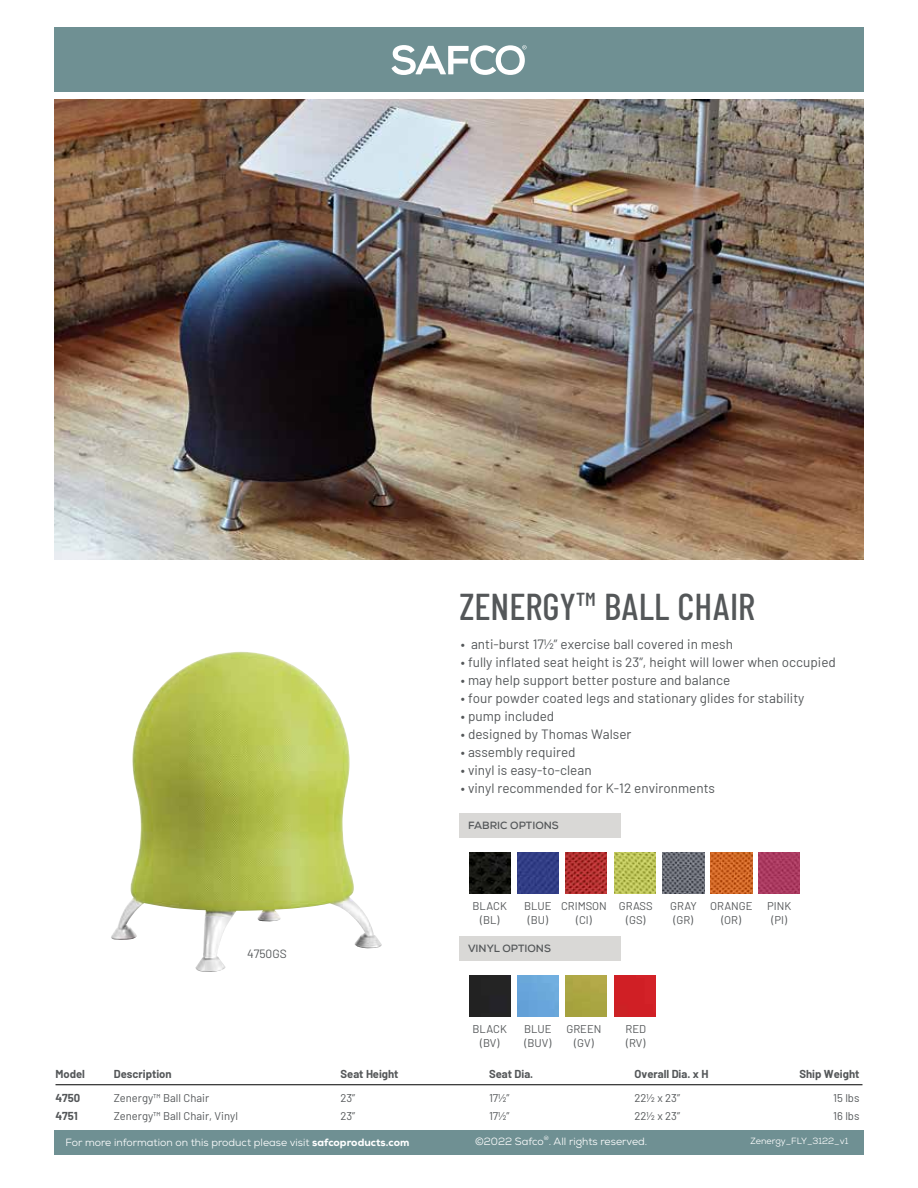
<style>
.page{position:relative;width:918px;height:1188px;background:#fff}
.page>*{position:absolute;margin:0;border:0;box-sizing:border-box;transform-origin:0 0}
.t1{font:500 37.5px "Barlow Condensed";color:#545759}
.t2{font:13.5px "Barlow";color:#545759}
.t3{font:12px "Barlow";color:#545759}
.t4{font:11.25px/13.5px "Barlow";color:#545759;text-align:center}
.t5{font:700 11.25px "Barlow";color:#545759}
.t6{font:10.5px "Nexa";color:#fff}
.t7{font:700 10.5px "Nexa";color:#545759}
.t8{font:9px "Nexa";color:#fff}
.t9{font:6px "Nexa";color:#fff}
.s1{font-weight:800}
</style>
<div class="page">
<div style="left:54px;top:1130px;width:810px;height:24px;background:#6f9093"></div>
<hr style="left:56px;top:1084px;width:806px;height:1px;background:#000">
<div style="left:54px;top:27px;width:810px;height:64px;background:#6f9093"></div>
<svg style="left:391px;top:45px;width:136px;height:30px"></svg>
<img style="left:54px;top:99px;width:810px;height:460px">
<div style="left:459px;top:814px;width:162px;height:24px;background:#d9d8d6"></div>
<img style="left:469px;top:852px;width:41px;height:41px">
<img style="left:517px;top:852px;width:42px;height:41px">
<img style="left:565px;top:852px;width:42px;height:41px">
<img style="left:615px;top:852px;width:41px;height:41px">
<img style="left:663px;top:852px;width:41px;height:41px">
<img style="left:711px;top:852px;width:41px;height:41px">
<img style="left:759px;top:852px;width:41px;height:41px">
<div style="left:459px;top:937px;width:162px;height:24px;background:#d9d8d6"></div>
<div style="left:469px;top:975px;width:41px;height:41px;background:#242324"></div>
<img style="left:517px;top:975px;width:42px;height:41px">
<img style="left:565px;top:975px;width:42px;height:41px">
<div style="left:615px;top:975px;width:41px;height:41px;background:#d01f25"></div>
<img style="left:111px;top:652px;width:271px;height:320px">
<h1 class="t1" style="left:459px;top:583px;width:297px">ZENERGY™ BALL CHAIR</h1>
<p class="t2" style="left:461px;top:634px;width:274px">• anti-burst 171⁄2” exercise ball covered in mesh</p>
<p class="t2" style="left:461px;top:652px;width:377px">• fully inflated seat height is 23”, height will lower when occupied</p>
<p class="t2" style="left:461px;top:670px;width:271px">• may help support better posture and balance</p>
<p class="t2" style="left:461px;top:688px;width:345px">• four powder coated legs and stationary glides for stability</p>
<p class="t2" style="left:461px;top:706px;width:95px">• pump included</p>
<p class="t2" style="left:461px;top:724px;width:172px">• designed by Thomas Walser</p>
<p class="t2" style="left:461px;top:742px;width:116px">• assembly required</p>
<p class="t2" style="left:461px;top:760px;width:132px">• vinyl is easy-to-clean</p>
<p class="t2" style="left:461px;top:778px;width:256px">• vinyl recommended for K-12 environments</p>
<p class="t7" style="left:468px;top:818px;width:92px">FABRIC OPTIONS</p>
<p class="t3" style="left:247px;top:945px;width:41px">4750GS</p>
<p class="t4" style="left:473px;top:899px;width:36px">BLACK (BL)</p>
<p class="t4" style="left:561px;top:899px;width:47px">CRIMSON (CI)</p>
<p class="t4" style="left:670px;top:899px;width:28px">GRAY (GR)</p>
<p class="t4" style="left:619px;top:899px;width:35px">GRASS (GS)</p>
<p class="t4" style="left:710px;top:899px;width:44px">ORANGE (OR)</p>
<p class="t4" style="left:767px;top:899px;width:26px">PINK (PI)</p>
<p class="t4" style="left:524px;top:899px;width:29px">BLUE (BU)</p>
<p class="t7" style="left:468px;top:941px;width:84px">VINYL OPTIONS</p>
<p class="t4" style="left:473px;top:1022px;width:36px">BLACK (BV)</p>
<p class="t4" style="left:566px;top:1022px;width:36px">GREEN (GV)</p>
<p class="t4" style="left:626px;top:1022px;width:22px;text-align:left">RED (RV)</p>
<p class="t4" style="left:524px;top:1022px;width:29px;text-align:left">BLUE (BUV)</p>
<p class="t5" style="left:56px;top:1065px;width:31px">Model</p>
<p class="t5" style="left:114px;top:1065px;width:59px">Description</p>
<p class="t5" style="left:341px;top:1065px;width:60px">Seat Height</p>
<p class="t5" style="left:489px;top:1065px;width:46px">Seat Dia.</p>
<p class="t5" style="left:635px;top:1065px;width:76px">Overall Dia. x H</p>
<p class="t5" style="left:799px;top:1065px;width:62px">Ship Weight</p>
<p class="t5" style="left:56px;top:1090px;width:26px">4750</p>
<p class="t4" style="left:114px;top:1091px;width:97px">Zenergy™ Ball Chair</p>
<p class="t4" style="left:341px;top:1091px;width:16px">23”</p>
<p class="t4" style="left:489px;top:1091px;width:22px">171/2”</p>
<p class="t4" style="left:635px;top:1091px;width:47px">221/2 x 23”</p>
<p class="t4" style="left:833px;top:1091px;width:28px">15 lbs</p>
<p class="t5" style="left:56px;top:1108px;width:24px">4751</p>
<p class="t4" style="left:114px;top:1109px;width:126px">Zenergy™ Ball Chair, Vinyl</p>
<p class="t4" style="left:341px;top:1109px;width:16px">23”</p>
<p class="t4" style="left:489px;top:1109px;width:22px">171/2”</p>
<p class="t4" style="left:635px;top:1109px;width:47px">221/2 x 23”</p>
<p class="t4" style="left:833px;top:1109px;width:28px">16 lbs</p>
<p class="t6" style="left:475px;top:1135px;width:70px">©2022 Safco</p>
<p class="t9" style="left:544px;top:1134px;width:6px">®</p>
<p class="t6" style="left:65px;top:1135px;width:346px">For more information on this product please visit <span class="s1">safcoproducts.com</span></p>
<p class="t6" style="left:549px;top:1135px;width:100px">. All rights reserved.</p>
<p class="t8" style="left:751px;top:1135px;width:99px">Zenergy_FLY_3122_v1</p>
</div>
